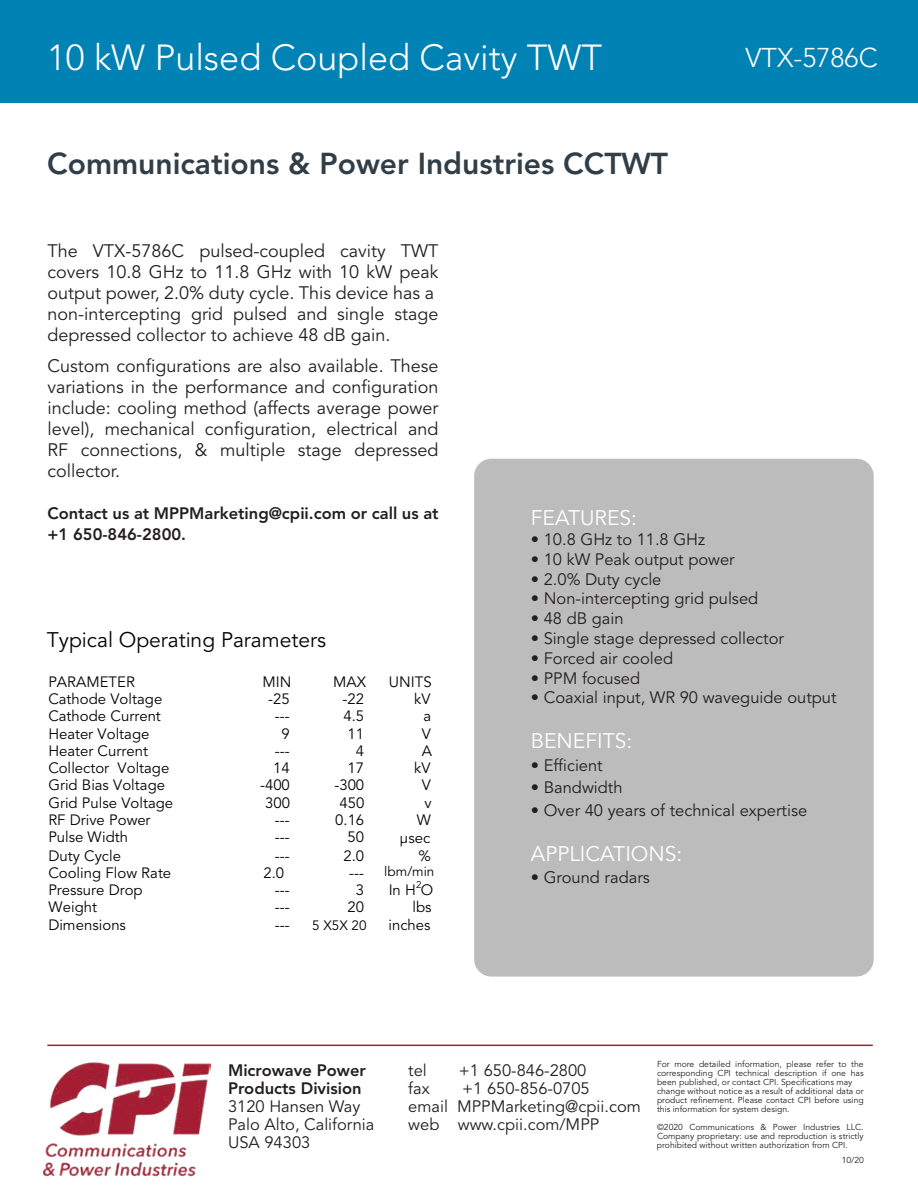
<style>
.page{position:relative;width:918px;height:1188px;background:#fff}
.page>*{position:absolute;margin:0;border:0;box-sizing:border-box;transform-origin:0 0}
.t1{font:300 36px "Avenir LT Pro";color:#fff}
.t2{font:800 30px "Avenir LT Pro";color:#313e48}
.t3{font:300 27px "Avenir LT Pro";color:#fff}
.t4{font:21px "Avenir LT Pro";color:#fff}
.t5{font:21px "Avenir LT Pro";color:#050504}
.t6{font:18px/21px "Avenir LT Pro";color:#231f20}
.t7{font:16.5px/18px "Avenir LT Pro";color:#231f20}
.t8{font:800 16.5px/21px "Avenir LT Pro";color:#231f20}
.t9{font:15px "Avenir LT Pro";color:#050504}
.t10{font:13.5px "Avenir LT Pro";letter-spacing:.005em;color:#050504}
.t11{font:9.75px "Avenir LT Pro";color:#050504}
.t12{font:8.7px/9px "Avenir LT Pro";color:#231f20}
</style>
<div class="page">
<div style="left:0;top:0;width:918px;height:102px;background:#0082b5"></div>
<div style="left:474px;top:459px;width:400px;height:518px;background:#bdbcbc;border-radius:17px"></div>
<img style="left:43px;top:1062px;width:167px;height:115px">
<hr style="left:47px;top:1045px;width:826px;height:1px;background:#a62035">
<h1 class="t1" style="left:47px;top:36px;width:556px">10 kW Pulsed Coupled Cavity TWT</h1>
<h3 class="t3" style="left:746px;top:42px;width:134px">VTX-5786C</h3>
<h2 class="t2" style="left:47px;top:146px;width:623px">Communications &amp; Power Industries CCTWT</h2>
<p class="t6" style="left:47px;top:240px;width:393px">The VTX-5786C pulsed-coupled cavity TWT covers 10.8 GHz to 11.8 GHz with 10 kW peak output power, 2.0% duty cycle. This device has a non-intercepting grid pulsed and single stage depressed collector to achieve 48 dB gain.</p>
<p class="t6" style="left:47px;top:356px;width:392px;text-align:justify">Custom configurations are also available. These variations in the performance and configuration include: cooling method (affects average power level), mechanical configuration, electrical and RF connections, &amp; multiple stage depressed collector.</p>
<p class="t8" style="left:47px;top:503px;width:393px">Contact us at MPPMarketing@cpii.com or call us at +1 650-846-2800.</p>
<p class="t4" style="left:531px;top:505px;width:108px">FEATURES:</p>
<p class="t7" style="left:531px;top:531px;width:176px">• 10.8 GHz to 11.8 GHz</p>
<p class="t7" style="left:531px;top:550px;width:205px">• 10 kW Peak output power</p>
<p class="t7" style="left:531px;top:570px;width:132px">• 2.0% Duty cycle</p>
<p class="t7" style="left:531px;top:590px;width:229px">• Non-intercepting grid pulsed</p>
<p class="t7" style="left:531px;top:610px;width:94px">• 48 dB gain</p>
<p class="t7" style="left:531px;top:630px;width:254px">• Single stage depressed collector</p>
<p class="t7" style="left:531px;top:649px;width:144px">• Forced air cooled</p>
<p class="t7" style="left:531px;top:669px;width:111px">• PPM focused</p>
<p class="t7" style="left:531px;top:689px;width:307px">• Coaxial input, WR 90 waveguide output</p>
<p class="t4" style="left:531px;top:729px;width:103px">BENEFITS:</p>
<p class="t7" style="left:531px;top:756px;width:73px">• Efficient</p>
<p class="t7" style="left:531px;top:779px;width:93px">• Bandwidth</p>
<p class="t7" style="left:531px;top:801px;width:278px">• Over 40 years of technical expertise</p>
<p class="t4" style="left:531px;top:841px;width:153px">APPLICATIONS:</p>
<p class="t7" style="left:531px;top:869px;width:120px">• Ground radars</p>
<p class="t5" style="left:47px;top:627px;width:281px">Typical Operating Parameters</p>
<p class="t9" style="left:48px;top:672px;width:88px">PARAMETER</p>
<p class="t9" style="left:263px;top:672px;width:30px">MIN</p>
<p class="t9" style="left:333px;top:672px;width:35px">MAX</p>
<p class="t9" style="left:389px;top:672px;width:44px">UNITS</p>
<p class="t9" style="left:48px;top:690px;width:116px">Cathode Voltage</p>
<p class="t9" style="left:268px;top:690px;width:23px">-25</p>
<p class="t9" style="left:343px;top:690px;width:23px">-22</p>
<p class="t9" style="left:414px;top:690px;width:18px">kV</p>
<p class="t9" style="left:48px;top:707px;width:114px">Cathode Current</p>
<p class="t9" style="left:275px;top:707px;width:17px">---</p>
<p class="t9" style="left:343px;top:707px;width:22px">4.5</p>
<p class="t9" style="left:423px;top:707px;width:9px">a</p>
<p class="t9" style="left:48px;top:724px;width:103px">Heater Voltage</p>
<p class="t9" style="left:282px;top:724px;width:10px">9</p>
<p class="t9" style="left:348px;top:724px;width:18px">11</p>
<p class="t9" style="left:422px;top:724px;width:11px">V</p>
<p class="t9" style="left:48px;top:742px;width:101px">Heater Current</p>
<p class="t9" style="left:275px;top:742px;width:17px">---</p>
<p class="t9" style="left:356px;top:742px;width:10px">4</p>
<p class="t9" style="left:422px;top:742px;width:12px">A</p>
<p class="t9" style="left:48px;top:759px;width:123px">Collector Voltage</p>
<p class="t9" style="left:273px;top:759px;width:18px">14</p>
<p class="t9" style="left:348px;top:759px;width:18px">17</p>
<p class="t9" style="left:414px;top:759px;width:18px">kV</p>
<p class="t9" style="left:48px;top:776px;width:118px">Grid Bias Voltage</p>
<p class="t9" style="left:260px;top:776px;width:31px">-400</p>
<p class="t9" style="left:334px;top:776px;width:31px">-300</p>
<p class="t9" style="left:422px;top:776px;width:11px">V</p>
<p class="t9" style="left:48px;top:794px;width:126px">Grid Pulse Voltage</p>
<p class="t9" style="left:265px;top:794px;width:26px">300</p>
<p class="t9" style="left:339px;top:794px;width:26px">450</p>
<p class="t9" style="left:424px;top:794px;width:9px">v</p>
<p class="t9" style="left:48px;top:811px;width:104px">RF Drive Power</p>
<p class="t9" style="left:275px;top:811px;width:17px">---</p>
<p class="t9" style="left:335px;top:811px;width:31px">0.16</p>
<p class="t9" style="left:417px;top:811px;width:16px">W</p>
<p class="t9" style="left:48px;top:828px;width:81px">Pulse Width</p>
<p class="t9" style="left:275px;top:828px;width:17px">---</p>
<p class="t9" style="left:348px;top:828px;width:18px">50</p>
<p class="t9" style="left:400px;top:829px;width:32px">µsec</p>
<p class="t9" style="left:48px;top:847px;width:74px">Duty Cycle</p>
<p class="t9" style="left:275px;top:847px;width:17px">---</p>
<p class="t9" style="left:344px;top:847px;width:22px">2.0</p>
<p class="t9" style="left:418px;top:847px;width:14px">%</p>
<p class="t9" style="left:48px;top:864px;width:124px">Cooling Flow Rate</p>
<p class="t9" style="left:263px;top:864px;width:22px">2.0</p>
<p class="t9" style="left:349px;top:864px;width:17px">---</p>
<p class="t10" style="left:384px;top:864px;width:52px">lbm/min</p>
<p class="t9" style="left:48px;top:881px;width:96px">Pressure Drop</p>
<p class="t9" style="left:275px;top:881px;width:17px">---</p>
<p class="t9" style="left:356px;top:881px;width:10px">3</p>
<p class="t9" style="left:389px;top:881px;width:46px">In H O</p>
<p class="t11" style="left:416px;top:879px;width:7px">2</p>
<p class="t9" style="left:48px;top:898px;width:50px">Weight</p>
<p class="t9" style="left:275px;top:898px;width:17px">---</p>
<p class="t9" style="left:348px;top:898px;width:18px">20</p>
<p class="t9" style="left:413px;top:898px;width:21px">lbs</p>
<p class="t9" style="left:48px;top:916px;width:79px">Dimensions</p>
<p class="t9" style="left:275px;top:916px;width:17px">---</p>
<p class="t10" style="left:312px;top:917px;width:56px">5 X5X 20</p>
<p class="t9" style="left:389px;top:916px;width:44px">inches</p>
<p class="t8" style="left:228px;top:1062px;width:139px;line-height:18px">Microwave Power<br>Products Division</p>
<p class="t7" style="left:228px;top:1098px;width:148px">3120 Hansen Way<br>Palo Alto, California<br>USA 94303</p>
<p class="t7" style="left:408px;top:1062px;width:20px">tel</p>
<p class="t7" style="left:459px;top:1062px;width:129px">+1 650-846-2800</p>
<p class="t7" style="left:408px;top:1080px;width:23px">fax</p>
<p class="t7" style="left:408px;top:1080px;width:234px;text-indent:54px">+1 650-856-0705<br>email MPPMarketing@cpii.com web www.cpii.com/MPP</p>
<p class="t12" style="left:657px;top:1060px;width:208px">For more detailed information, please refer to the corresponding CPI technical description if one has been published, or contact CPI. Specifications may change without notice as a result of additional data or product refinement. Please contact CPI before using this information for system design.</p>
<p class="t12" style="left:657px;top:1123px;width:208px;text-align:justify">©2020 Communications &amp; Power Industries LLC.<br>Company proprietary: use and reproduction is strictly prohibited without written authorization from CPI.</p>
<p class="t12" style="left:842px;top:1156px;width:24px">10/20</p>
</div>
